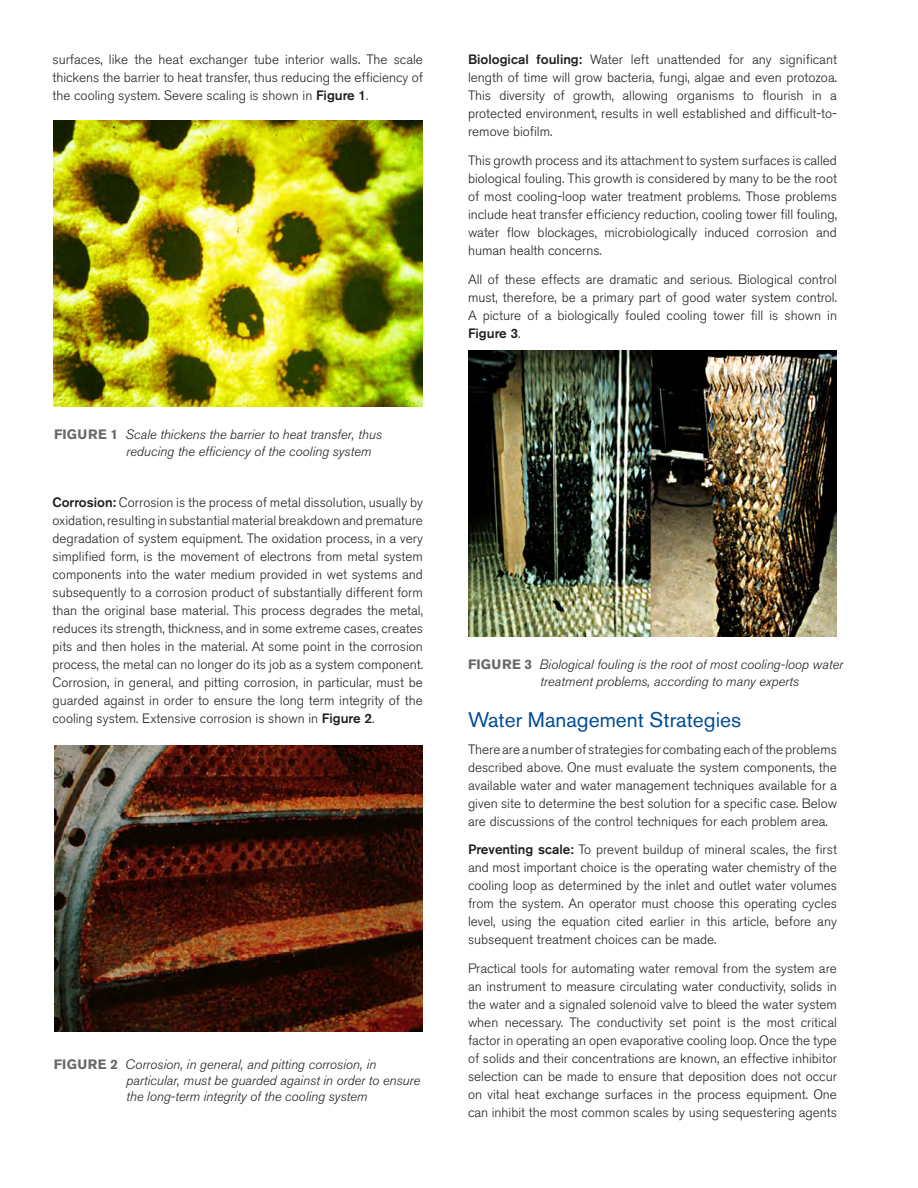
<style>
.page{position:relative;width:918px;height:1188px;background:#fff}
.page>*{position:absolute;margin:0;border:0;box-sizing:border-box;transform-origin:0 0}
.Body_Copy_Headline{font:21px "Akzidenz Grotesk BE";color:#004c97}
.Body_Copy{font:300 13.5px/18px "Akzidenz Grotesk BE";color:#231f20;text-align:justify}
.Fig{font:italic 300 13.5px/16.2px "Akzidenz Grotesk BE";color:#231f20}
.s1{font-weight:500}
.s2{font-weight:700;font-style:normal;color:#69696c}
</style>
<div class="page">
<img style="left:53px;top:121px;width:370px;height:286px">
<img style="left:54px;top:745px;width:369px;height:286px">
<img style="left:468px;top:350px;width:369px;height:286px">
<p class="Body_Copy" style="left:52px;top:51px;width:372px">surfaces, like the heat exchanger tube interior walls. The scale thickens the barrier to heat transfer, thus reducing the efficiency of the cooling system. Severe scaling is shown in <span class="s1">Figure 1</span>.</p>
<p class="Fig" style="left:126px;top:427px;width:257px;text-indent:-72px"><span class="s2">FIGURE 1</span> Scale thickens the barrier to heat transfer, thus reducing the efficiency of the cooling system</p>
<p class="Body_Copy" style="left:52px;top:494px;width:372px"><span class="s1">Corrosion:</span> Corrosion is the process of metal dissolution, usually by oxidation, resulting in substantial material breakdown and premature degradation of system equipment. The oxidation process, in a very simplified form, is the movement of electrons from metal system components into the water medium provided in wet systems and subsequently to a corrosion product of substantially different form than the original base material. This process degrades the metal, reduces its strength, thickness, and in some extreme cases, creates pits and then holes in the material. At some point in the corrosion process, the metal can no longer do its job as a system component.<br>Corrosion, in general, and pitting corrosion, in particular, must be guarded against in order to ensure the long term integrity of the cooling system. Extensive corrosion is shown in <span class="s1">Figure 2</span>.</p>
<p class="Fig" style="left:126px;top:1056px;width:296px;text-indent:-72px"><span class="s2">FIGURE 2</span> Corrosion, in general, and pitting corrosion, in particular, must be guarded against in order to ensure the long-term integrity of the cooling system</p>
<p class="Body_Copy" style="left:468px;top:51px;width:371px"><span class="s1">Biological fouling:</span> Water left unattended for any significant length of time will grow bacteria, fungi, algae and even protozoa.<br>This diversity of growth, allowing organisms to flourish in a protected environment, results in well established and difficult-to&shy;remove biofilm.</p>
<p class="Body_Copy" style="left:468px;top:151px;width:371px">This growth process and its attachment to system surfaces is called biological fouling. This growth is considered by many to be the root of most cooling-loop water treatment problems. Those problems include heat transfer efficiency reduction, cooling tower fill fouling, water flow blockages, microbiologically induced corrosion and human health concerns.</p>
<p class="Body_Copy" style="left:468px;top:270px;width:371px">All of these effects are dramatic and serious. Biological control must, therefore, be a primary part of good water system control.<br>A picture of a biologically fouled cooling tower fill is shown in <span class="s1">Figure 3</span>.</p>
<p class="Fig" style="left:540px;top:657px;width:304px;text-indent:-72px"><span class="s2">FIGURE 3</span> Biological fouling is the root of most cooling-loop water treatment problems, according to many experts</p>
<p class="Body_Copy_Headline" style="left:468px;top:707px;width:275px">Water Management Strategies</p>
<p class="Body_Copy" style="left:468px;top:740px;width:371px">There are a number of strategies for combating each of the problems described above. One must evaluate the system components, the available water and water management techniques available for a given site to determine the best solution for a specific case. Below are discussions of the control techniques for each problem area.</p>
<p class="Body_Copy" style="left:468px;top:841px;width:371px"><span class="s1">Preventing scale:</span> To prevent buildup of mineral scales, the first and most important choice is the operating water chemistry of the cooling loop as determined by the inlet and outlet water volumes from the system. An operator must choose this operating cycles level, using the equation cited earlier in this article, before any subsequent treatment choices can be made.</p>
<p class="Body_Copy" style="left:468px;top:960px;width:371px">Practical tools for automating water removal from the system are an instrument to measure circulating water conductivity, solids in the water and a signaled solenoid valve to bleed the water system when necessary. The conductivity set point is the most critical factor in operating an open evaporative cooling loop. Once the type of solids and their concentrations are known, an effective inhibitor selection can be made to ensure that deposition does not occur on vital heat exchange surfaces in the process equipment. One can inhibit the most common scales by using sequestering agents</p>
</div>
